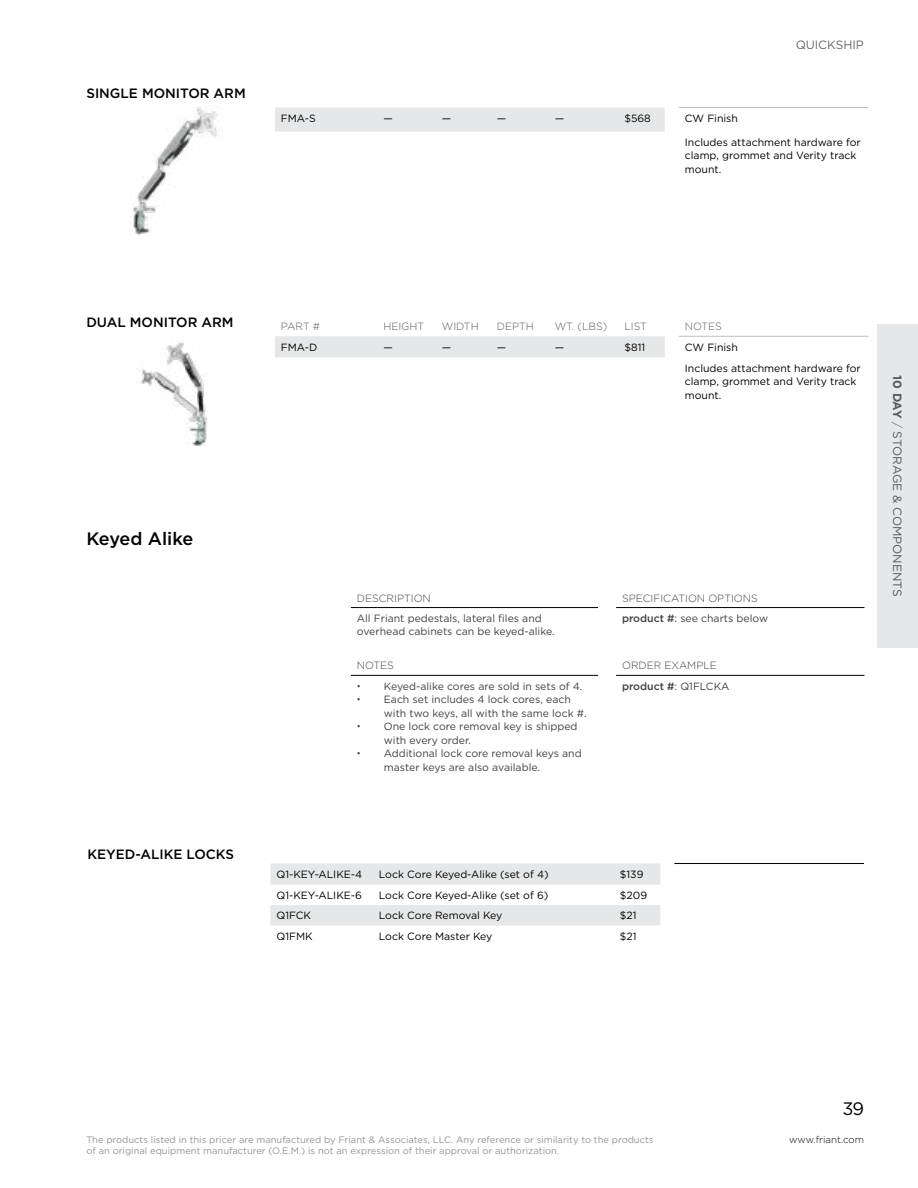
<style>
.page{position:relative;width:918px;height:1188px;background:#fff}
.page>*{position:absolute;margin:0;border:0;box-sizing:border-box;transform-origin:0 0}
.t1{font:500 18px "Gotham";letter-spacing:-.015em;color:#000}
.t2{font:18px "Gotham";color:#000}
.t3{font:500 13.5px "Gotham";color:#000}
.t4{font:12px "Gotham";color:#58595b}
.t5{font:12px "Gotham";color:#000}
.t6{font:10.5px/13.5px "Gotham";color:#000}
.t7{font:10.5px/13.5px "Gotham";color:#414042}
.t8{font:300 10.5px "Gotham";color:#414042}
.t9{font:300 10.5px "Gotham";color:#58595b}
.t10{font:500 10.5px "Gotham";color:#414042}
.t11{font:300 9.75px "Gotham";color:#000}
.t12{font:9.3px/11.2px "Gotham";color:#939598}
.s1{font-weight:500}
.s2{font-family:"Helvetica Neue"}
.s3{font-weight:400}
.s4{font-weight:700}
.s5{font-weight:300}
</style>
<div class="page">
<div style="left:878px;top:324px;width:40px;height:324px;background:#e6e7e8"></div>
<svg style="left:270px;top:864px;width:390px;height:61px"></svg>
<hr style="left:674px;top:863px;width:190px;height:1px;background:#000">
<hr style="left:351px;top:607px;width:247px;height:1px;background:#000">
<hr style="left:616px;top:607px;width:248px;height:1px;background:#000">
<hr style="left:351px;top:675px;width:247px;height:1px;background:#000">
<hr style="left:616px;top:675px;width:248px;height:1px;background:#000">
<svg style="left:275px;top:107px;width:390px;height:25px;background:#e6e7e8"></svg>
<hr style="left:679px;top:107px;width:190px;height:1px;background:#bcbec0">
<div style="left:275px;top:336px;width:390px;height:21px;background:#e6e7e8"></div>
<hr style="left:679px;top:336px;width:190px;height:1px;background:#bcbec0">
<img style="left:131px;top:107px;width:90px;height:128px">
<img style="left:137px;top:342px;width:70px;height:104px">
<p class="t3" style="left:86px;top:84px;width:161px">SINGLE MONITOR ARM</p>
<p class="t5" style="left:795px;top:37px;width:70px">QUICKSHIP</p>
<p class="t6" style="left:281px;top:112px;width:36px">FMA-S</p>
<p class="t6" style="left:383px;top:112px;width:11px">—</p>
<p class="t6" style="left:442px;top:112px;width:11px">—</p>
<p class="t6" style="left:497px;top:112px;width:11px">—</p>
<p class="t6" style="left:555px;top:112px;width:11px">—</p>
<p class="t6" style="left:624px;top:112px;width:28px">$568</p>
<p class="t6" style="left:685px;top:112px;width:55px">CW Finish</p>
<p class="t6" style="left:685px;top:135px;width:178px">Includes attachment hardware for clamp, grommet and Verity track mount.</p>
<p class="t3" style="left:86px;top:313px;width:149px">DUAL MONITOR ARM</p>
<h1 class="t1" style="left:86px;top:527px;width:108px">Keyed Alike</h1>
<p class="t3" style="left:87px;top:845px;width:148px">KEYED-ALIKE LOCKS</p>
<p class="t9" style="left:281px;top:320px;width:41px">PART #</p>
<p class="t9" style="left:383px;top:320px;width:42px">HEIGHT</p>
<p class="t9" style="left:442px;top:320px;width:38px">WIDTH</p>
<p class="t9" style="left:497px;top:320px;width:38px">DEPTH</p>
<p class="t9" style="left:555px;top:320px;width:54px">WT. (LBS)</p>
<p class="t9" style="left:624px;top:320px;width:24px">LIST</p>
<p class="t9" style="left:685px;top:320px;width:39px">NOTES</p>
<p class="t6" style="left:281px;top:340px;width:38px">FMA-D</p>
<p class="t6" style="left:383px;top:340px;width:11px">—</p>
<p class="t6" style="left:442px;top:340px;width:11px">—</p>
<p class="t6" style="left:497px;top:340px;width:11px">—</p>
<p class="t6" style="left:555px;top:340px;width:11px">—</p>
<p class="t6" style="left:624px;top:340px;width:22px">$811</p>
<p class="t6" style="left:685px;top:337px;width:178px;line-height:20.9px">CW Finish<br>Includes attachment hardware for</p>
<p class="t6" style="left:685px;top:375px;width:173px">clamp, grommet and Verity track mount.</p>
<p class="t8" style="left:357px;top:591px;width:76px">DESCRIPTION</p>
<p class="t8" style="left:622px;top:591px;width:137px">SPECIFICATION OPTIONS</p>
<p class="t7" style="left:357px;top:612px;width:199px;line-height:12.6px">All Friant pedestals, lateral files and overhead cabinets can be keyed-alike.</p>
<p class="t7" style="left:622px;top:611px;width:148px"><span class="s1">product #</span>: see charts below</p>
<p class="t8" style="left:357px;top:659px;width:39px">NOTES</p>
<p class="t8" style="left:622px;top:659px;width:96px">ORDER EXAMPLE</p>
<p class="t7" style="left:357px;top:679px;width:227px"><span class="s2">•</span> Keyed-alike cores are sold in sets of 4.</p>
<p class="t7" style="left:384px;top:693px;width:204px;text-indent:-27px"><span class="s2">•</span> Each set includes 4 lock cores, each with two keys, all with the same lock #.</p>
<p class="t7" style="left:384px;top:720px;width:195px;text-indent:-27px"><span class="s2">•</span> One lock core removal key is shipped with every order.</p>
<p class="t7" style="left:384px;top:747px;width:199px;text-indent:-27px"><span class="s2">•</span> Additional lock core removal keys and master keys are also available.</p>
<p class="t10" style="left:622px;top:679px;width:109px">product #<span class="s3">: Q1FLCKA</span></p>
<p class="t4" style="left:905px;top:375px;width:223px;rotate:90deg"><span class="s4">10 DAY</span> <span class="s5">/</span> STORAGE &amp; COMPONENTS</p>
<p class="t6" style="left:276px;top:868px;width:87px">Q1-KEY-ALIKE-4</p>
<p class="t6" style="left:379px;top:868px;width:171px">Lock Core Keyed-Alike (set of 4)</p>
<p class="t6" style="left:620px;top:868px;width:25px">$139</p>
<p class="t6" style="left:276px;top:888px;width:87px">Q1-KEY-ALIKE-6</p>
<p class="t6" style="left:379px;top:888px;width:171px">Lock Core Keyed-Alike (set of 6)</p>
<p class="t6" style="left:620px;top:888px;width:29px">$209</p>
<p class="t6" style="left:276px;top:909px;width:36px">Q1FCK</p>
<p class="t6" style="left:379px;top:909px;width:125px">Lock Core Removal Key</p>
<p class="t6" style="left:620px;top:909px;width:18px">$21</p>
<p class="t6" style="left:276px;top:929px;width:38px">Q1FMK</p>
<p class="t6" style="left:379px;top:929px;width:115px">Lock Core Master Key</p>
<p class="t6" style="left:620px;top:929px;width:18px">$21</p>
<p class="t12" style="left:86px;top:1134px;width:569px">The products listed in this pricer are manufactured by Friant &amp; Associates, LLC. Any reference or similarity to the products of an original equipment manufacturer (O.E.M.) is not an expression of their approval or authorization.</p>
<h1 class="t2" style="left:842px;top:1097px;width:23px">39</h1>
<p class="t11" style="left:789px;top:1133px;width:76px">www.friant.com</p>
</div>
